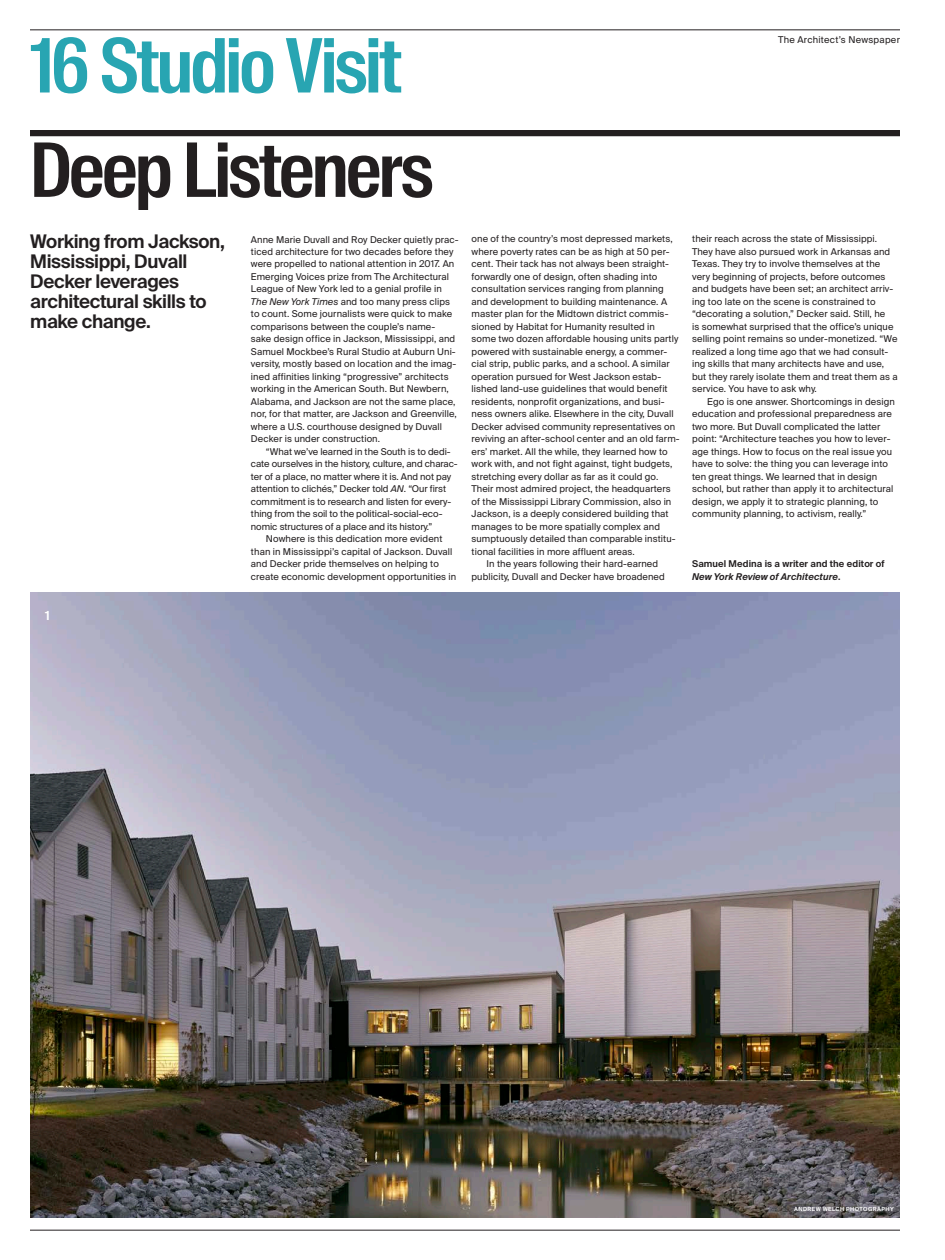
<style>
.page{position:relative;width:945px;height:1260px;background:#fff}
.page>*{position:absolute;margin:0;border:0;box-sizing:border-box;transform-origin:0 0}
.t1{font:600 75px "Suisse Intl Cond";letter-spacing:-.04em;color:#28a5b2}
.t2{font:600 75px "Suisse Intl Cond";letter-spacing:-.04em;color:#231f20}
.t3{font:600 18.75px/20px "Suisse Intl";letter-spacing:-.02em;color:#231f20}
.t4{font:600 12.5px "Suisse Intl";color:#fff}
.t5{font:9.38px/12.5px "Suisse Intl";letter-spacing:.01em;color:#231f20}
.t6{font:600 9.38px/12.5px "Suisse Intl";letter-spacing:.01em;color:#231f20}
.t7{font:600 5.62px "Suisse Intl";letter-spacing:.08em;color:#fff}
.s1{font-style:italic}
</style>
<div class="page">
<hr style="left:30px;top:30px;width:870px;height:1px;background:#231f20">
<hr style="left:30px;top:1230px;width:870px;height:1px;background:#231f20">
<img style="left:30px;top:592px;width:870px;height:625px">
<div style="left:30px;top:130px;width:870px;height:6px;background:#231f20"></div>
<h1 class="t1" style="left:30px;top:22px;width:373px">16 Studio Visit</h1>
<p class="t5" style="left:778px;top:33px;width:123px">The Architect’s Newspaper</p>
<h1 class="t2" style="left:30px;top:127px;width:406px">Deep Listeners</h1>
<h2 class="t3" style="left:30px;top:231px;width:196px">Working from Jackson,<br>Mississippi, Duvall<br>Decker leverages architectural skills to make change.</h2>
<p class="t5" style="left:251px;top:233px;width:209px">Anne Marie Duvall and Roy Decker quietly prac&shy;ticed architecture for two decades before they were propelled to national attention in 2017. An Emerging Voices prize from The Architectural League of New York led to a genial profile in <span class="s1">The New York Times</span> and too many press clips to count. Some journalists were quick to make comparisons between the couple’s name-<br>sake design office in Jackson, Mississippi, and Samuel Mockbee’s Rural Studio at Auburn Uni&shy;versity, mostly based on location and the imag&shy;ined affinities linking “progressive” architects working in the American South. But Newbern, Alabama, and Jackson are not the same place, nor, for that matter, are Jackson and Greenville, where a U.S. courthouse designed by Duvall Decker is under construction.</p>
<p class="t5" style="left:266px;top:445px;width:186px">“What we’ve learned in the South is to dedi-</p>
<p class="t5" style="left:251px;top:458px;width:208px">cate ourselves in the history, culture, and charac-</p>
<p class="t5" style="left:251px;top:470px;width:202px">ter of a place, no matter where it is. And not pay</p>
<p class="t5" style="left:251px;top:483px;width:197px">attention to clichés,” Decker told <span class="s1">AN</span>. “Our first</p>
<p class="t5" style="left:251px;top:495px;width:202px">commitment is to research and listen for every-</p>
<p class="t5" style="left:251px;top:508px;width:193px">thing from the soil to the political-social-eco-</p>
<p class="t5" style="left:251px;top:520px;width:183px">nomic structures of a place and its history.”</p>
<p class="t5" style="left:266px;top:533px;width:178px">Nowhere is this dedication more evident</p>
<p class="t5" style="left:251px;top:545px;width:203px">than in Mississippi’s capital of Jackson. Duvall</p>
<p class="t5" style="left:251px;top:558px;width:189px">and Decker pride themselves on helping to</p>
<p class="t5" style="left:251px;top:570px;width:207px">create economic development opportunities in</p>
<h3 class="t4" style="left:45px;top:608px;width:6px">1</h3>
<p class="t5" style="left:472px;top:233px;width:203px">one of the country’s most depressed markets,</p>
<p class="t5" style="left:472px;top:245px;width:200px">where poverty rates can be as high at 50 per-</p>
<p class="t5" style="left:472px;top:258px;width:199px">cent. Their tack has not always been straight-</p>
<p class="t5" style="left:472px;top:270px;width:187px">forwardly one of design, often shading into</p>
<p class="t5" style="left:472px;top:283px;width:194px">consultation services ranging from planning</p>
<p class="t5" style="left:472px;top:295px;width:197px">and development to building maintenance. A</p>
<p class="t5" style="left:472px;top:308px;width:198px">master plan for the Midtown district commis-</p>
<p class="t5" style="left:472px;top:320px;width:185px">sioned by Habitat for Humanity resulted in</p>
<p class="t5" style="left:472px;top:333px;width:208px">some two dozen affordable housing units partly</p>
<p class="t5" style="left:472px;top:345px;width:197px">powered with sustainable energy, a commer-</p>
<p class="t5" style="left:472px;top:358px;width:200px">cial strip, public parks, and a school. A similar</p>
<p class="t5" style="left:472px;top:370px;width:191px">operation pursued for West Jackson estab-</p>
<p class="t5" style="left:472px;top:383px;width:198px">lished land-use guidelines that would benefit</p>
<p class="t5" style="left:472px;top:395px;width:195px">residents, nonprofit organizations, and busi-</p>
<p class="t5" style="left:472px;top:408px;width:204px">ness owners alike. Elsewhere in the city, Duvall</p>
<p class="t5" style="left:472px;top:420px;width:205px">Decker advised community representatives on</p>
<p class="t5" style="left:472px;top:433px;width:210px">reviving an after-school center and an old farm-</p>
<p class="t5" style="left:472px;top:445px;width:198px">ers’ market. All the while, they learned how to</p>
<p class="t5" style="left:472px;top:458px;width:202px">work with, and not fight against, tight budgets,</p>
<p class="t5" style="left:472px;top:470px;width:188px">stretching every dollar as far as it could go.</p>
<p class="t5" style="left:472px;top:483px;width:201px">Their most admired project, the headquarters</p>
<p class="t5" style="left:472px;top:495px;width:201px">of the Mississippi Library Commission, also in</p>
<p class="t5" style="left:472px;top:508px;width:199px">Jackson, is a deeply considered building that</p>
<p class="t5" style="left:472px;top:520px;width:190px">manages to be more spatially complex and</p>
<p class="t5" style="left:472px;top:533px;width:206px">sumptuously detailed than comparable institu-</p>
<p class="t5" style="left:472px;top:545px;width:165px">tional facilities in more affluent areas.</p>
<p class="t5" style="left:487px;top:558px;width:173px">In the years following their hard-earned</p>
<p class="t5" style="left:472px;top:570px;width:195px">publicity, Duvall and Decker have broadened</p>
<p class="t5" style="left:692px;top:233px;width:207px">their reach across the state of Mississippi.<br>They have also pursued work in Arkansas and Texas. They try to involve themselves at the very beginning of projects, before outcomes and budgets have been set; an architect arriv&shy;ing too late on the scene is constrained to “decorating a solution,” Decker said. Still, he<br>is somewhat surprised that the office’s unique selling point remains so under-monetized. “We realized a long time ago that we had consult&shy;ing skills that many architects have and use, but they rarely isolate them and treat them as a service. You have to ask why.</p>
<p class="t5" style="left:692px;top:395px;width:204px;text-indent:15px">Ego is one answer. Shortcomings in design education and professional preparedness are two more. But Duvall complicated the latter point: “Architecture teaches you how to lever&shy;age things. How to focus on the real issue you have to solve: the thing you can leverage into ten great things. We learned that in design school, but rather than apply it to architectural design, we apply it to strategic planning, to community planning, to activism, really.”</p>
<p class="t6" style="left:692px;top:558px;width:194px">Samuel Medina is a writer and the editor of<br><span class="s1">New York Review of Architecture</span>.</p>
<p class="t7" style="left:794px;top:1206px;width:101px">ANDREW WELCH PHOTOGRAPHY</p>
</div>
